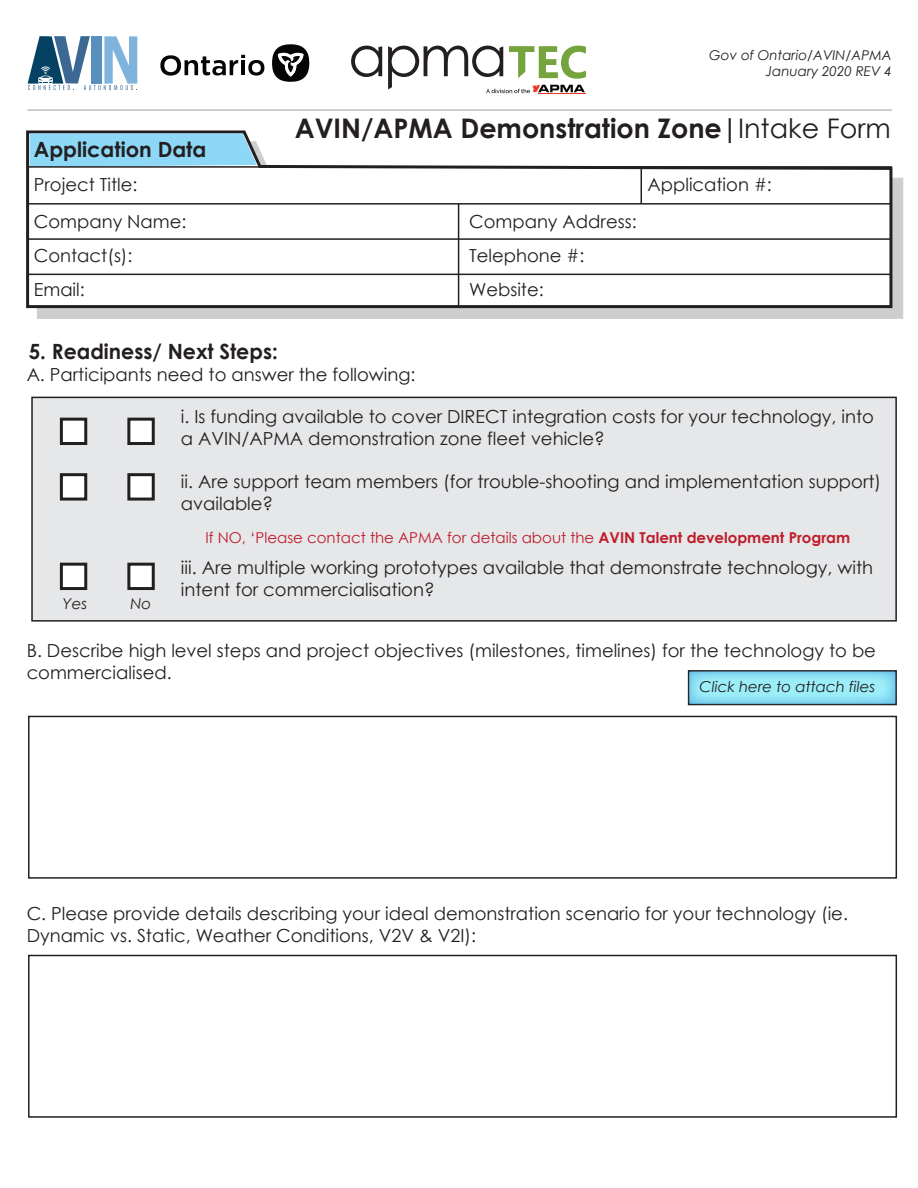
<style>
.page{position:relative;width:918px;height:1188px;background:#fff}
.page>*{position:absolute;margin:0;border:0;box-sizing:border-box;transform-origin:0 0}
.t1{font:700 27px "Century Gothic";color:#231f20}
.t2{font:700 21px "Century Gothic";color:#231f20}
.t3{font:18px/21.6px "Century Gothic";color:#231f20}
.t4{font:15px "Century Gothic";color:#be1d2c}
.t5{font:italic 15px "Century Gothic";color:#231f20}
.t6{font:italic 13.5px/16.2px "Century Gothic";color:#231f20;text-align:right}
.s1{font-weight:400}
.s2{font-weight:700}
</style>
<div class="page">
<hr style="left:28px;top:109px;width:864px;height:2px;background:#bcbdc0">
<svg style="left:28px;top:36px;width:109px;height:54px"></svg>
<svg style="left:160px;top:55px;width:105px;height:21px"></svg>
<svg style="left:272px;top:44px;width:37px;height:38px"></svg>
<svg style="left:351px;top:46px;width:31px;height:31px"></svg>
<hr style="left:538px;top:93px;width:48px;height:1px;background:#ef3525">
<svg style="left:388px;top:46px;width:198px;height:47px"></svg>
<div style="left:31px;top:397px;width:866px;height:225px;background:#e6e7e9;border:2px solid #231f20"></div>
<div style="left:127px;top:418px;width:28px;height:27px;background:#fff;border:3px solid #231f20"></div>
<div style="left:60px;top:418px;width:27px;height:27px;background:#fff;border:3px solid #231f20"></div>
<div style="left:127px;top:473px;width:28px;height:28px;background:#fff;border:3px solid #231f20"></div>
<div style="left:60px;top:473px;width:27px;height:28px;background:#fff;border:3px solid #231f20"></div>
<div style="left:127px;top:563px;width:28px;height:27px;background:#fff;border:3px solid #231f20"></div>
<div style="left:60px;top:563px;width:27px;height:27px;background:#fff;border:3px solid #231f20"></div>
<div style="left:28px;top:955px;width:869px;height:163px;border:2px solid #231f20"></div>
<div style="left:28px;top:716px;width:869px;height:163px;border:2px solid #231f20"></div>
<svg style="left:688px;top:670px;width:209px;height:35px;background:#86d3e3"></svg>
<div style="left:37px;top:177px;width:866px;height:142px;background:#cfcece"></div>
<svg style="left:26px;top:130px;width:868px;height:180px"></svg>
<svg style="left:30px;top:133px;width:227px;height:33px;background:#8ed4f2"></svg>
<hr style="left:28px;top:203px;width:864px;height:2px;background:#231f20">
<hr style="left:27px;top:238px;width:863px;height:2px;background:#231f20">
<hr style="left:28px;top:274px;width:864px;height:1px;background:#231f20">
<hr style="left:28px;top:166px;width:864px;height:2px;background:#231f20">
<hr style="left:458px;top:204px;width:1px;height:103px;background:#231f20">
<hr style="left:641px;top:167px;width:1px;height:37px;background:#231f20">
<p class="t6" style="left:709px;top:47px;width:184px">Gov of Ontario/AVIN/APMA<br>January 2020 REV 4</p>
<h1 class="t1" style="left:295px;top:108px;width:598px">AVIN/APMA Demonstration Zone|<span class="s1">Intake Form</span></h1>
<p class="t2" style="left:34px;top:134px;width:174px">Application Data</p>
<p class="t3" style="left:34px;top:166px;width:154px;line-height:37px">Project Title:<br>Company Name:</p>
<p class="t3" style="left:34px;top:245px;width:100px">Contact(s):</p>
<p class="t3" style="left:469px;top:245px;width:117px">Telephone #:</p>
<p class="t3" style="left:648px;top:174px;width:126px">Application #:</p>
<p class="t3" style="left:469px;top:211px;width:169px">Company Address:</p>
<p class="t3" style="left:34px;top:279px;width:53px">Email:</p>
<p class="t3" style="left:469px;top:279px;width:76px">Website:</p>
<p class="t2" style="left:29px;top:335px;width:251px">5. Readiness/ Next Steps:</p>
<p class="t3" style="left:27px;top:364px;width:390px">A. Participants need to answer the following:</p>
<p class="t3" style="left:181px;top:406px;width:695px">i. Is funding available to cover DIRECT integration costs for your technology, into a AVIN/APMA demonstration zone fleet vehicle?</p>
<p class="t3" style="left:181px;top:471px;width:702px">ii. Are support team members (for trouble-shooting and implementation support) available?</p>
<p class="t4" style="left:206px;top:527px;width:646px">If NO, ‘Please contact the APMA for details about the <span class="s2">AVIN Talent development Program</span></p>
<p class="t3" style="left:181px;top:557px;width:694px">iii. Are multiple working prototypes available that demonstrate technology, with intent for commercialisation?</p>
<p class="t5" style="left:63px;top:594px;width:26px">Yes</p>
<p class="t5" style="left:130px;top:594px;width:22px">No</p>
<p class="t3" style="left:27px;top:640px;width:851px">B. Describe high level steps and project objectives (milestones, timelines) for the technology to be commercialised.</p>
<p class="t5" style="left:700px;top:676px;width:177px">Click here to attach files</p>
<p class="t3" style="left:27px;top:902px;width:823px">C. Please provide details describing your ideal demonstration scenario for your technology (ie.<br>Dynamic vs. Static, Weather Conditions, V2V &amp; V2I):</p>
</div>
